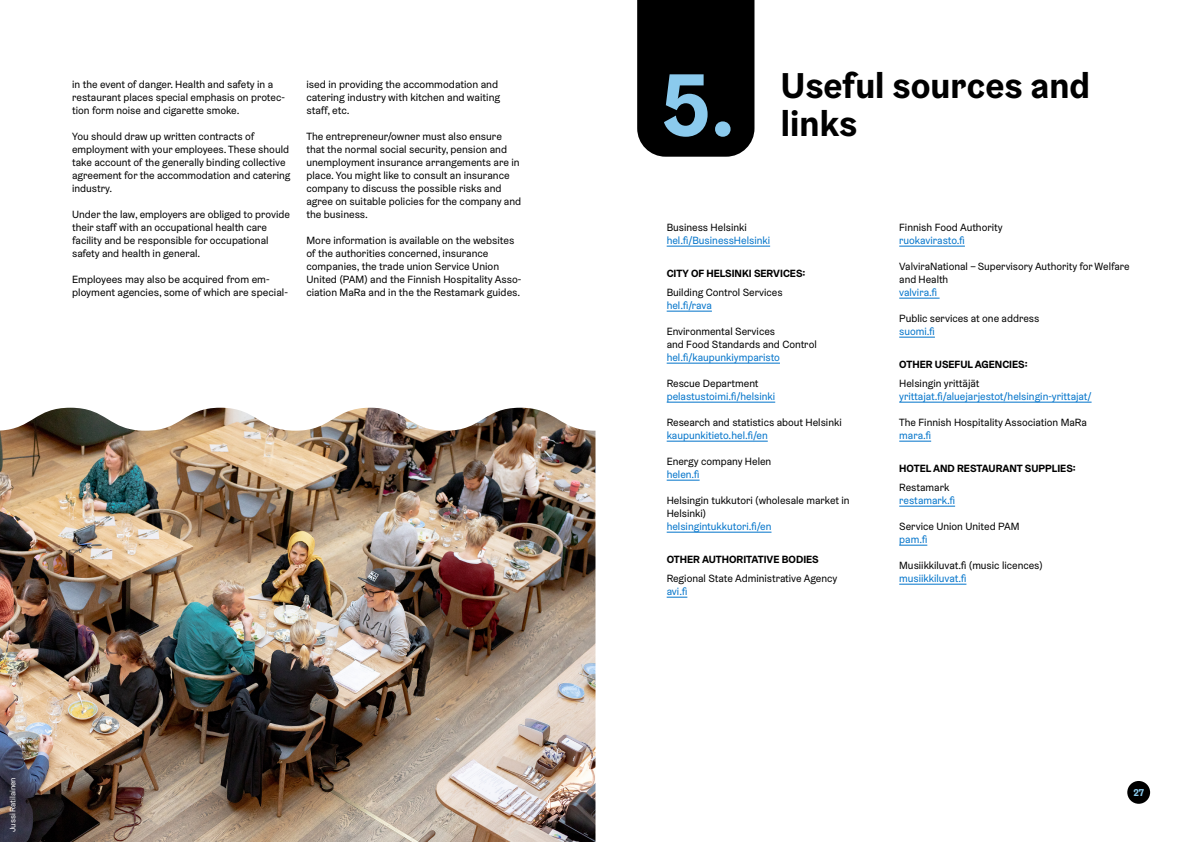
<style>
.page{position:relative;width:1191px;height:842px;background:#fff}
.page>*{position:absolute;margin:0;border:0;box-sizing:border-box;transform-origin:0 0}
.Numerot{font:700 88.7px "Helsinki Grotesk";color:#8bcaed}
.Otsikko{font:700 36px "Helsinki Grotesk";color:#000}
.Leipis{font:10.5px/13px "Helsinki Grotesk";color:#000}
.Leipis-2{font:10.5px "Helsinki Grotesk";color:#0073ca}
.väliotsikko{font:700 10.5px "Helsinki Grotesk";color:#000}
.t1{font:700 10px "Helsinki Grotesk";color:#8bcaed}
.t2{font:8px "Helsinki Grotesk";color:#fff}
</style>
<div class="page">
<div style="left:1127px;top:781px;width:23px;height:23px;background:#000;border-radius:50%"></div>
<hr style="left:666px;top:246px;width:104px;height:1px;background:#0073ca">
<hr style="left:666px;top:311px;width:46px;height:1px;background:#0073ca">
<hr style="left:666px;top:363px;width:114px;height:1px;background:#0073ca">
<hr style="left:666px;top:402px;width:109px;height:1px;background:#0073ca">
<hr style="left:666px;top:441px;width:102px;height:1px;background:#0073ca">
<hr style="left:666px;top:480px;width:33px;height:1px;background:#0073ca">
<hr style="left:666px;top:532px;width:105px;height:1px;background:#0073ca">
<svg style="left:666px;top:597px;width:21px;height:1px"></svg>
<div style="left:637px;top:0;width:117px;height:157px;background:#000"></div>
<hr style="left:899px;top:246px;width:66px;height:1px;background:#0073ca">
<hr style="left:899px;top:298px;width:40px;height:1px;background:#0073ca">
<hr style="left:899px;top:337px;width:36px;height:1px;background:#0073ca">
<hr style="left:899px;top:402px;width:192px;height:1px;background:#0073ca">
<hr style="left:899px;top:441px;width:32px;height:1px;background:#0073ca">
<hr style="left:899px;top:506px;width:56px;height:1px;background:#0073ca">
<svg style="left:899px;top:545px;width:28px;height:1px"></svg>
<hr style="left:899px;top:584px;width:67px;height:1px;background:#0073ca">
<img style="left:0;top:408px;width:595px;height:434px">
<p class="Leipis" style="left:72px;top:78px;width:214px">in the event of danger. Health and safety in a restaurant places special emphasis on protec&shy;tion form noise and cigarette smoke.</p>
<p class="Leipis" style="left:72px;top:130px;width:220px">You should draw up written contracts of employment with your employees. These should take account of the generally binding collective agreement for the accommodation and catering industry.</p>
<p class="Leipis" style="left:72px;top:208px;width:219px">Under the law, employers are obliged to provide their staff with an occupational health care facility and be responsible for occupational safety and health in general.</p>
<p class="Leipis" style="left:72px;top:273px;width:217px">Employees may also be acquired from em--- ployment agencies, some of which are special-</p>
<p class="Leipis" style="left:306px;top:78px;width:195px">ised in providing the accommodation and catering industry with kitchen and waiting staff, etc.</p>
<p class="Leipis" style="left:306px;top:130px;width:216px">The entrepreneur/owner must also ensure that the normal social security, pension and unemployment insurance arrangements are in place. You might like to consult an insurance company to discuss the possible risks and agree on suitable policies for the company and the business.</p>
<p class="Leipis" style="left:306px;top:234px;width:216px">More information is available on the websites of the authorities concerned, insurance companies, the trade union Service Union United (PAM) and the Finnish Hospitality Asso&shy;ciation MaRa and in the the Restamark guides.</p>
<p class="t2" style="left:8px;top:832px;width:56px;rotate:-90deg">Jussi Ratilainen</p>
<h1 class="Numerot" style="left:661px;top:48px;width:75px">5.</h1>
<h1 class="Otsikko" style="left:781px;top:62px;width:311px">Useful sources and</h1>
<h1 class="Otsikko" style="left:781px;top:100px;width:78px">links</h1>
<p class="Leipis" style="left:666px;top:221px;width:82px">Business Helsinki</p>
<p class="Leipis-2" style="left:666px;top:234px;width:105px">hel.fi/BusinessHelsinki</p>
<p class="väliotsikko" style="left:666px;top:267px;width:140px">CITY OF HELSINKI SERVICES:</p>
<p class="Leipis" style="left:666px;top:286px;width:117px">Building Control Services</p>
<p class="Leipis-2" style="left:666px;top:299px;width:47px">hel.fi/rava</p>
<p class="Leipis" style="left:666px;top:325px;width:152px">Environmental Services<br>and Food Standards and Control</p>
<p class="Leipis-2" style="left:666px;top:351px;width:115px">hel.fi/kaupunkiymparisto</p>
<p class="Leipis" style="left:666px;top:377px;width:93px">Rescue Department</p>
<p class="Leipis-2" style="left:666px;top:390px;width:110px">pelastustoimi.fi/helsinki</p>
<p class="Leipis" style="left:666px;top:416px;width:176px">Research and statistics about Helsinki</p>
<p class="Leipis-2" style="left:666px;top:429px;width:103px">kaupunkitieto.hel.fi/en</p>
<p class="Leipis" style="left:666px;top:455px;width:106px">Energy company Helen</p>
<p class="Leipis-2" style="left:666px;top:468px;width:34px">helen.fi</p>
<p class="Leipis" style="left:666px;top:494px;width:184px">Helsingin tukkutori (wholesale market in<br>Helsinki)</p>
<p class="Leipis-2" style="left:666px;top:520px;width:106px">helsingintukkutori.fi/en</p>
<p class="väliotsikko" style="left:666px;top:553px;width:154px">OTHER AUTHORITATIVE BODIES</p>
<p class="Leipis" style="left:666px;top:572px;width:172px">Regional State Administrative Agency</p>
<p class="Leipis-2" style="left:666px;top:585px;width:22px">avi.fi</p>
<p class="Leipis" style="left:899px;top:221px;width:105px">Finnish Food Authority</p>
<p class="Leipis-2" style="left:899px;top:234px;width:67px">ruokavirasto.fi</p>
<p class="Leipis" style="left:899px;top:260px;width:232px">ValviraNational – Supervisory Authority for Welfare and Health</p>
<p class="Leipis-2" style="left:899px;top:286px;width:39px">valvira.fi</p>
<p class="Leipis" style="left:899px;top:312px;width:142px">Public services at one address</p>
<p class="Leipis-2" style="left:899px;top:325px;width:37px">suomi.fi</p>
<p class="väliotsikko" style="left:899px;top:358px;width:130px">OTHER USEFUL AGENCIES:</p>
<p class="Leipis" style="left:899px;top:377px;width:82px">Helsingin yrittäjät</p>
<p class="Leipis-2" style="left:899px;top:390px;width:194px">yrittajat.fi/aluejarjestot/helsingin-yrittajat/</p>
<p class="Leipis" style="left:899px;top:416px;width:189px">The Finnish Hospitality Association MaRa</p>
<p class="Leipis-2" style="left:899px;top:429px;width:33px">mara.fi</p>
<p class="väliotsikko" style="left:899px;top:462px;width:178px">HOTEL AND RESTAURANT SUPPLIES:</p>
<p class="Leipis" style="left:899px;top:481px;width:51px">Restamark</p>
<p class="Leipis-2" style="left:899px;top:494px;width:57px">restamark.fi</p>
<p class="Leipis" style="left:899px;top:520px;width:122px">Service Union United PAM</p>
<p class="Leipis-2" style="left:899px;top:533px;width:30px">pam.fi</p>
<p class="Leipis" style="left:899px;top:559px;width:145px">Musiikkiluvat.fi (music licences)</p>
<p class="Leipis-2" style="left:899px;top:572px;width:69px">musiikkiluvat.fi</p>
<p class="t1" style="left:1133px;top:786px;width:12px">27</p>
</div>
